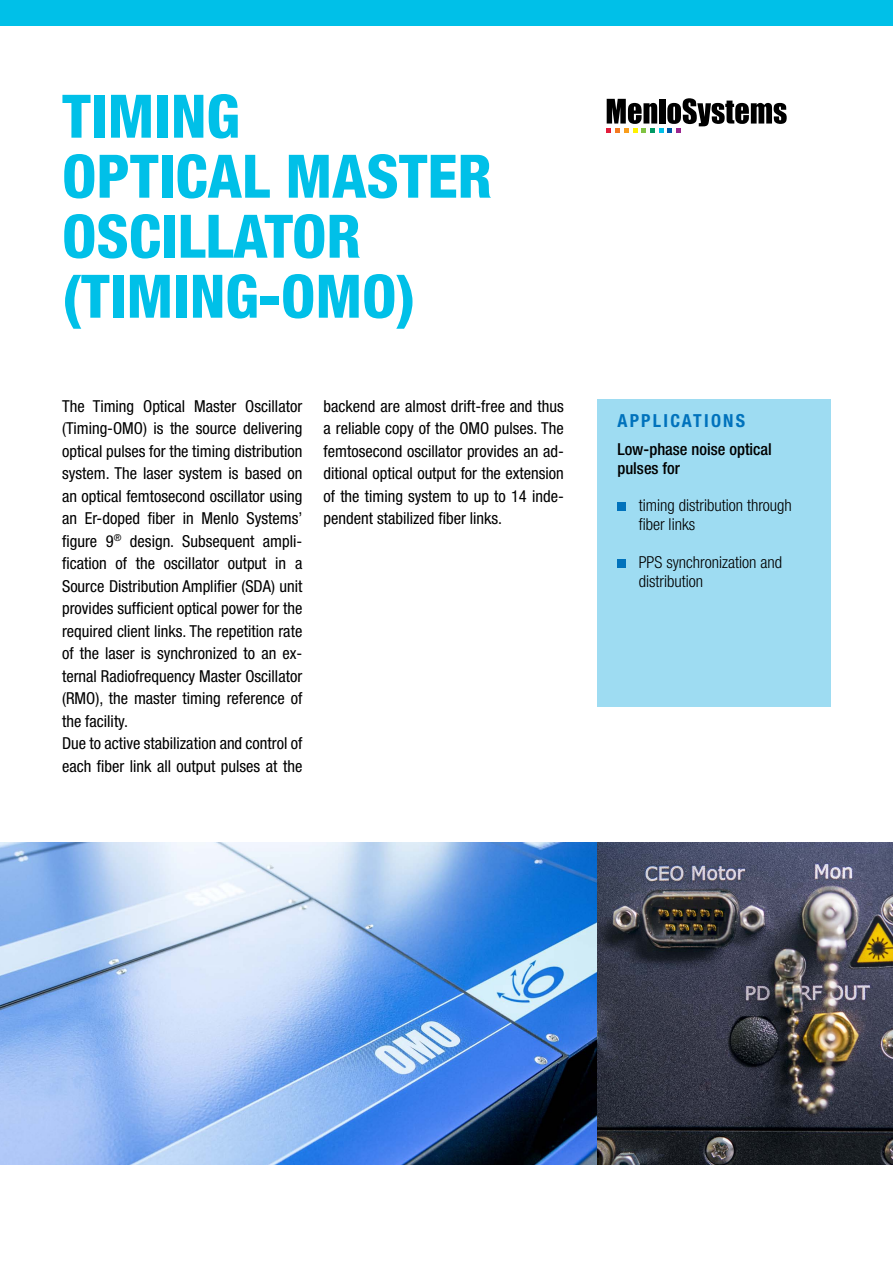
<style>
.page{position:relative;width:893px;height:1263px;background:#fff}
.page>*{position:absolute;margin:0;border:0;box-sizing:border-box;transform-origin:0 0}
.t1{font:800 condensed 60px/60px "Helvetica Neue LT Std";color:#00c0e8}
.t2{font:700 condensed 18px "Helvetica Neue LT Std";letter-spacing:.125em;color:#0072bc}
.t3{font:condensed 16.5px/22.5px "Helvetica Neue LT Std";color:#000}
.t4{font:300 condensed 16.5px/18.8px "Helvetica Neue LT Std";color:#000}
.t5{font:500 condensed 16.5px/18.8px "Helvetica Neue LT Std";color:#000}
</style>
<div class="page">
<img style="left:0;top:842px;width:893px;height:323px">
<svg style="left:607px;top:98px;width:180px;height:34px"></svg>
<div style="left:0;top:0;width:893px;height:26px;background:#00c0e8"></div>
<div style="left:597px;top:400px;width:234px;height:307px;background:#9edcf2"></div>
<div style="left:617px;top:502px;width:9px;height:8px;background:#0072bc"></div>
<div style="left:617px;top:559px;width:9px;height:8px;background:#0072bc"></div>
<h1 class="t1" style="left:62px;top:85px;width:431px">TIMING<br>OPTICAL MASTER<br>OSCILLATOR<br>(TIMING</h1>
<h1 class="t1" style="left:259px;top:265px;width:158px">-OMO)</h1>
<p class="t3" style="left:62px;top:394px;width:242px">The Timing Optical Master Oscillator (Timing-OMO) is the source delivering optical pulses for the timing distribution system. The laser system is based on an optical femtosecond oscillator using an Er-doped fiber in Menlo Systems’ figure 9<sup>®</sup> design. Subsequent ampli&shy;fication of the oscillator output in a Source Distribution Amplifier (SDA) unit provides sufficient optical power for the required client links. The repetition rate of the laser is synchronized to an ex&shy;ternal Radiofrequency Master Oscillator (RMO), the master timing reference of the facility.<br>Due to active stabilization and control of each fiber link all output pulses at the</p>
<p class="t3" style="left:324px;top:394px;width:242px;text-align:justify">backend are almost drift-free and thus a reliable copy of the OMO pulses. The femtosecond oscillator provides an ad&shy;ditional optical output for the extension of the timing system to up to 14 inde&shy;pendent stabilized fiber links.</p>
<p class="t2" style="left:617px;top:410px;width:129px">APPLICATIONS</p>
<p class="t5" style="left:617px;top:440px;width:156px">Low-phase noise optical pulses for</p>
<p class="t4" style="left:639px;top:496px;width:155px">timing distribution through fiber links</p>
<p class="t4" style="left:639px;top:552px;width:145px">PPS synchronization and distribution</p>
</div>
